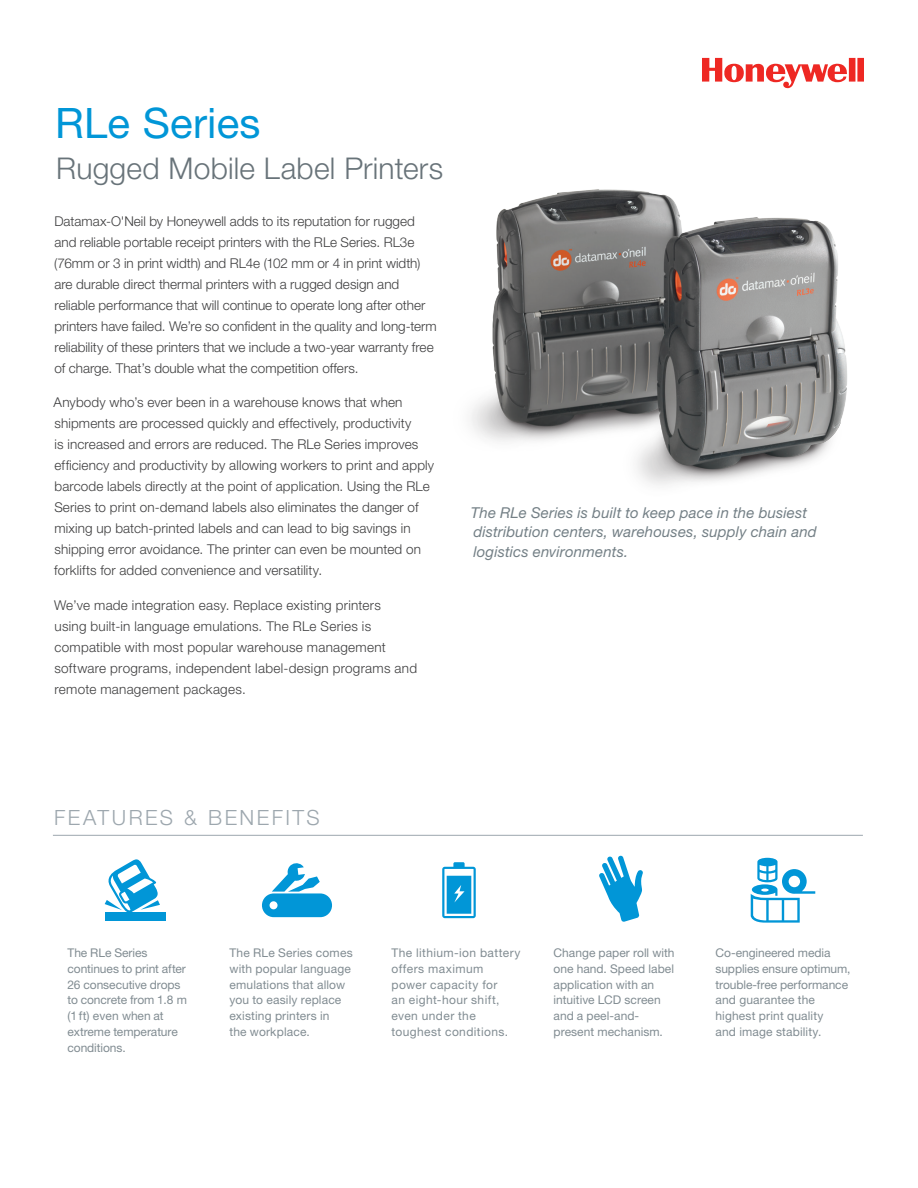
<style>
.page{position:relative;width:918px;height:1188px;background:#fff}
.page>*{position:absolute;margin:0;border:0;box-sizing:border-box;transform-origin:0 0}
.t1{font:42px "Helvetica Neue LT Std";letter-spacing:.005em;color:#0196d7}
.t2{font:300 30px "Helvetica Neue LT Std";letter-spacing:.005em;color:#687379}
.t3{font:300 21px "Helvetica Neue LT Std";letter-spacing:.12em;color:#9da7ae}
.t4{font:italic 15px/19.5px "Helvetica Neue LT Std";letter-spacing:.01em;color:#748086}
.t5{font:300 13.5px/21px "Helvetica Neue LT Std";letter-spacing:.01em;color:#3e3e3f}
.t6{font:12px/15.8px "Helvetica Neue LT Std";letter-spacing:.005em;color:#818c92}
.t7{font:12px/15.8px "Helvetica Neue LT Std";letter-spacing:.035em;color:#818c92}
</style>
<div class="page">
<svg style="left:702px;top:58px;width:162px;height:30px"></svg>
<hr style="left:53px;top:835px;width:810px;height:1px;background:#9da7ae">
<div style="left:105px;top:913px;width:60px;height:8px;background:#0196d7"></div>
<svg style="left:105px;top:859px;width:55px;height:54px"></svg>
<svg style="left:262px;top:863px;width:70px;height:54px"></svg>
<svg style="left:442px;top:862px;width:34px;height:56px"></svg>
<svg style="left:599px;top:855px;width:44px;height:67px"></svg>
<svg style="left:751px;top:858px;width:64px;height:65px"></svg>
<img style="left:471px;top:189px;width:376px;height:296px">
<h1 class="t1" style="left:55px;top:98px;width:207px">RLe Series</h1>
<h2 class="t2" style="left:56px;top:150px;width:388px">Rugged Mobile Label Printers</h2>
<p class="t5" style="left:54px;top:210px;width:384px">Datamax-O'Neil by Honeywell adds to its reputation for rugged and reliable portable receipt printers with the RLe Series. RL3e (76mm or 3 in print width) and RL4e (102 mm or 4 in print width) are durable direct thermal printers with a rugged design and reliable performance that will continue to operate long after other printers have failed. We’re so confident in the quality and long-term reliability of these printers that we include a two-year warranty free of charge. That’s double what the competition offers.</p>
<p class="t5" style="left:54px;top:392px;width:382px">Anybody who’s ever been in a warehouse knows that when shipments are processed quickly and effectively, productivity<br>is increased and errors are reduced. The RLe Series improves efficiency and productivity by allowing workers to print and apply barcode labels directly at the point of application. Using the RLe Series to print on-demand labels also eliminates the danger of mixing up batch-printed labels and can lead to big savings in shipping error avoidance. The printer can even be mounted on forklifts for added convenience and versatility.</p>
<p class="t5" style="left:54px;top:594px;width:365px">We’ve made integration easy. Replace existing printers<br>using built-in language emulations. The RLe Series is compatible with most popular warehouse management software programs, independent label-design programs and remote management packages.</p>
<p class="t4" style="left:471px;top:502px;width:348px">The RLe Series is built to keep pace in the busiest distribution centers, warehouses, supply chain and logistics environments.</p>
<h3 class="t3" style="left:54px;top:805px;width:267px">FEATURES &amp; BENEFITS</h3>
<p class="t6" style="left:68px;top:945px;width:121px">The RLe Series continues to print after<br>26 consecutive drops to concrete from 1.8 m (1 ft) even when at extreme temperature conditions.</p>
<p class="t6" style="left:230px;top:945px;width:125px">The RLe Series comes with popular language emulations that allow you to easily replace existing printers in<br>the workplace.</p>
<p class="t7" style="left:392px;top:945px;width:130px">The lithium-ion battery offers maximum power capacity for<br>an eight-hour shift, even under the toughest conditions.</p>
<p class="t6" style="left:554px;top:945px;width:123px">Change paper roll with one hand. Speed label application with an intuitive LCD screen and a peel-and&shy;present mechanism.</p>
<p class="t6" style="left:716px;top:945px;width:137px">Co-engineered media supplies ensure optimum, trouble-free performance and guarantee the highest print quality<br>and image stability.</p>
</div>
